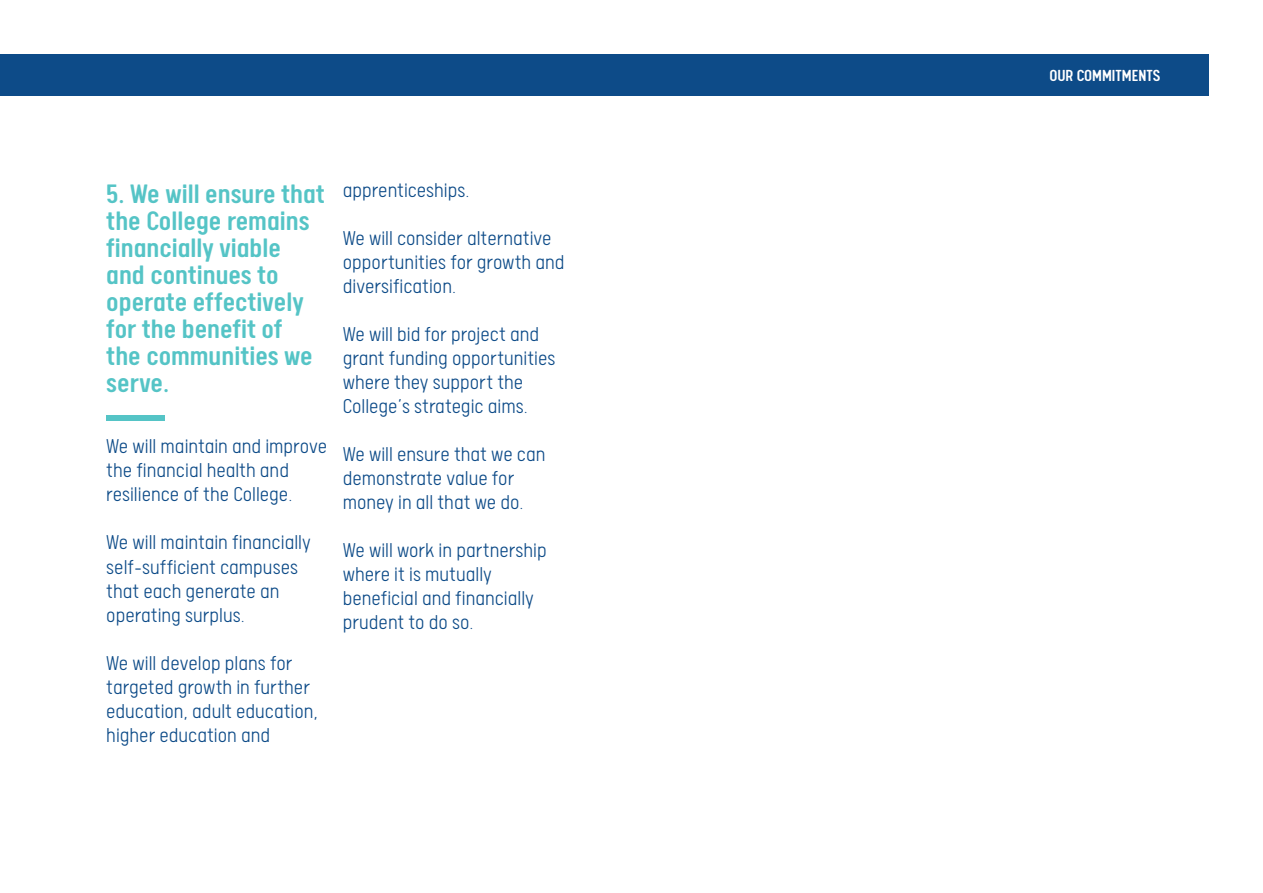
<style>
.page{position:relative;width:1263px;height:893px;background:#fff}
.page>*{position:absolute;margin:0;border:0;box-sizing:border-box;transform-origin:0 0}
.t1{font:500 30px/27px "Calps";color:#55c4c6}
.t2{font:300 22.5px/24px "Calps";color:#0d4b88}
.t3{font:500 18px "Calps";color:#fff}
</style>
<div class="page">
<div style="left:106px;top:415px;width:58px;height:5px;background:#55c4c6"></div>
<div style="left:0;top:54px;width:1209px;height:41px;background:#0d4b88"></div>
<h1 class="t1" style="left:106px;top:179px;width:220px">5. We will ensure that the College remains financially viable and continues to operate effectively for the benefit of<br>the communities we serve.</h1>
<p class="t2" style="left:106px;top:434px;width:222px">We will maintain and improve the financial health and resilience of the College.</p>
<p class="t2" style="left:106px;top:530px;width:206px">We will maintain financially self-sufficient campuses that each generate an operating surplus.</p>
<p class="t2" style="left:106px;top:650px;width:213px">We will develop plans for targeted growth in further education, adult education, higher education and</p>
<p class="t2" style="left:343px;top:166px;width:210px;line-height:48px">apprenticeships.<br>We will consider alternative</p>
<p class="t2" style="left:343px;top:250px;width:223px">opportunities for growth and diversification.</p>
<p class="t2" style="left:343px;top:322px;width:214px">We will bid for project and grant funding opportunities where they support the<br>College’s strategic aims.</p>
<p class="t2" style="left:343px;top:442px;width:204px">We will ensure that we can demonstrate value for money in all that we do.</p>
<p class="t2" style="left:343px;top:538px;width:205px">We will work in partnership where it is mutually beneficial and financially prudent to do so.</p>
<p class="t3" style="left:1049px;top:65px;width:112px">OUR COMMITMENTS</p>
</div>
